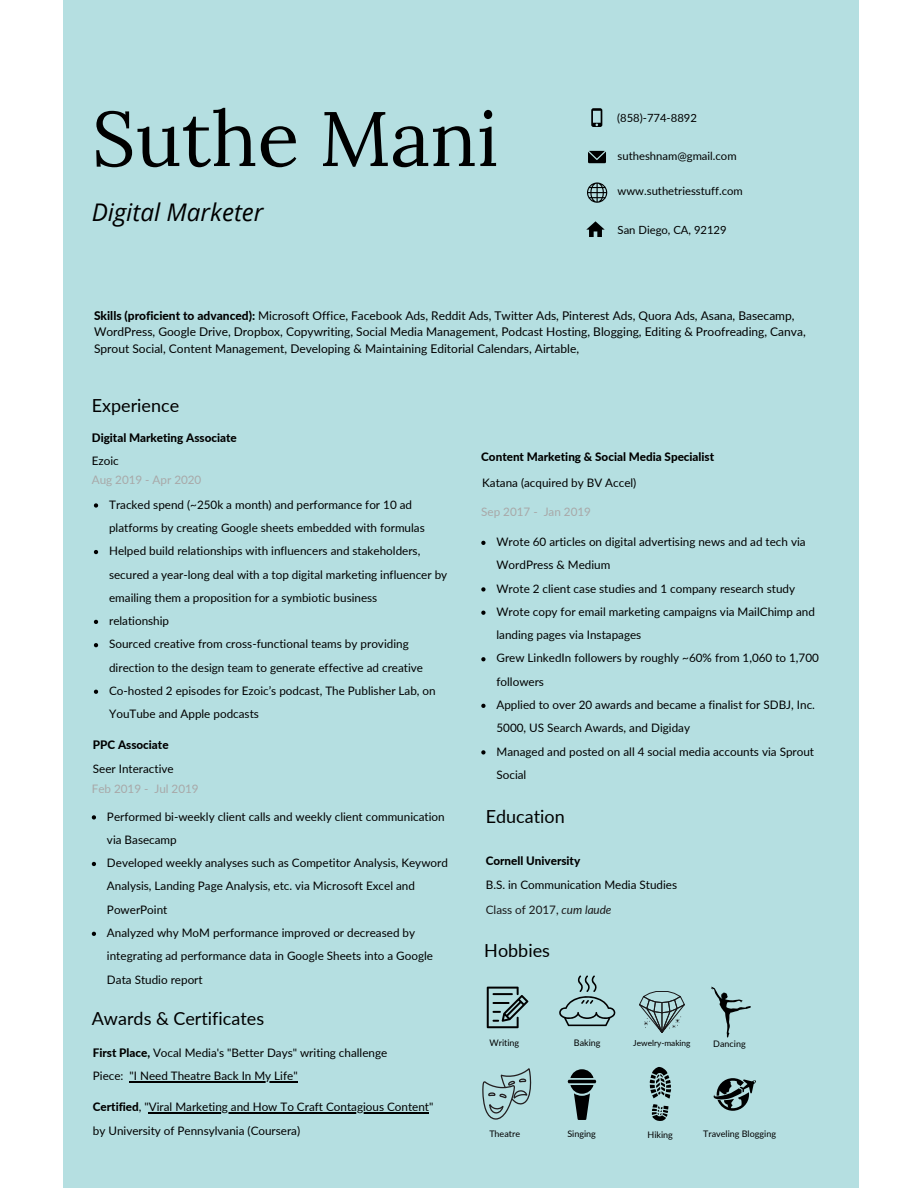
<style>
.page{position:relative;width:918px;height:1188px;background:#fff}
.page>*{position:absolute;margin:0;border:0;box-sizing:border-box;transform-origin:0 0}
.t1{font:77.1px "Lora";color:#000}
.t2{font:italic 24.3px "Open Sans";color:#000}
.t3{font:18px "Lato";color:#000}
.t4{font:12px/16.5px "Lato";color:#000}
.t5{font:11.7px/23.2px "Lato";color:#000}
.t6{font:800 11.7px "Lato";color:#000}
.t7{font:11.7px "Lato";color:#a8a8a8}
.t8{font:11.7px "Lato";color:#1a1819}
.t9{font:11.25px "Lato";color:#000}
.t10{font:9px "Lato";color:#000}
.t11{font:8.25px "Lato";color:#000}
.s1{font-weight:800}
.s2{font-style:italic}
</style>
<div class="page">
<div style="left:63px;top:0;width:795px;height:1188px;background:#b5dfe1"></div>
<svg style="left:591px;top:108px;width:11px;height:19px"></svg>
<svg style="left:588px;top:151px;width:18px;height:12px"></svg>
<svg style="left:586px;top:221px;width:19px;height:16px"></svg>
<svg style="left:587px;top:182px;width:20px;height:21px"></svg>
<svg style="left:482px;top:1068px;width:50px;height:51px"></svg>
<svg style="left:487px;top:987px;width:41px;height:41px"></svg>
<svg style="left:559px;top:975px;width:56px;height:51px"></svg>
<svg style="left:568px;top:1069px;width:28px;height:51px"></svg>
<svg style="left:639px;top:991px;width:45px;height:42px"></svg>
<svg style="left:650px;top:1067px;width:21px;height:54px"></svg>
<svg style="left:711px;top:987px;width:40px;height:50px"></svg>
<svg style="left:481px;top:541px;width:5px;height:4px"></svg>
<svg style="left:481px;top:587px;width:5px;height:5px"></svg>
<svg style="left:481px;top:611px;width:5px;height:4px"></svg>
<svg style="left:481px;top:657px;width:5px;height:4px"></svg>
<svg style="left:481px;top:704px;width:5px;height:4px"></svg>
<svg style="left:481px;top:750px;width:5px;height:5px"></svg>
<svg style="left:714px;top:1078px;width:42px;height:33px"></svg>
<svg style="left:94px;top:503px;width:4px;height:5px"></svg>
<svg style="left:94px;top:550px;width:4px;height:4px"></svg>
<svg style="left:94px;top:620px;width:4px;height:4px"></svg>
<svg style="left:94px;top:643px;width:4px;height:4px"></svg>
<svg style="left:94px;top:690px;width:4px;height:4px"></svg>
<svg style="left:92px;top:815px;width:4px;height:5px"></svg>
<svg style="left:92px;top:862px;width:4px;height:4px"></svg>
<svg style="left:92px;top:932px;width:4px;height:4px"></svg>
<hr style="left:130px;top:1081px;width:168px;height:1px;background:#000">
<hr style="left:149px;top:1113px;width:280px;height:1px;background:#000">
<h1 class="t1" style="left:92px;top:88px;width:408px">Suthe Mani</h1>
<h2 class="t2" style="left:92px;top:195px;width:173px">Digital Marketer</h2>
<p class="t9" style="left:617px;top:111px;width:81px">(858)-774-8892</p>
<p class="t9" style="left:618px;top:149px;width:121px">sutheshnam@gmail.com</p>
<p class="t9" style="left:618px;top:184px;width:127px">www.suthetriesstuff.com</p>
<p class="t9" style="left:618px;top:223px;width:111px">San Diego, CA, 92129</p>
<p class="t4" style="left:94px;top:307px;width:713px"><span class="s1">Skills (proficient to advanced):</span> Microsoft Office, Facebook Ads, Reddit Ads, Twitter Ads, Pinterest Ads, Quora Ads, Asana, Basecamp,<br>WordPress, Google Drive, Dropbox, Copywriting, Social Media Management, Podcast Hosting, Blogging, Editing &amp; Proofreading, Canva,<br>Sprout Social, Content Management, Developing &amp; Maintaining Editorial Calendars, Airtable,</p>
<h3 class="t3" style="left:92px;top:395px;width:89px">Experience</h3>
<p class="t6" style="left:92px;top:431px;width:147px">Digital Marketing Associate</p>
<p class="t7" style="left:92px;top:473px;width:111px">Aug 2019 - Apr 2020</p>
<p class="t5" style="left:92px;top:449px;width:29px">Ezoic</p>
<p class="t5" style="left:109px;top:493px;width:340px">Tracked spend (~250k a month) and performance for 10 ad platforms by creating Google sheets embedded with formulas Helped build relationships with influencers and stakeholders, secured a year-long deal with a top digital marketing influencer by emailing them a proposition for a symbiotic business<br>relationship<br>Sourced creative from cross-functional teams by providing direction to the design team to generate effective ad creative Co-hosted 2 episodes for Ezoic’s podcast, The Publisher Lab, on YouTube and Apple podcasts</p>
<p class="t6" style="left:93px;top:737px;width:77px">PPC Associate</p>
<p class="t5" style="left:93px;top:757px;width:82px">Seer Interactive</p>
<p class="t7" style="left:92px;top:781px;width:108px">Feb 2019 - Jul 2019</p>
<p class="t5" style="left:107px;top:804px;width:342px">Performed bi-weekly client calls and weekly client communication via Basecamp<br>Developed weekly analyses such as Competitor Analysis, Keyword Analysis, Landing Page Analysis, etc. via Microsoft Excel and PowerPoint<br>Analyzed why MoM performance improved or decreased by integrating ad performance data in Google Sheets into a Google Data Studio report</p>
<h3 class="t3" style="left:92px;top:1007px;width:174px">Awards &amp; Certificates</h3>
<p class="t5" style="left:93px;top:1041px;width:296px"><span class="s1">First Place,</span> Vocal Media's "Better Days" writing challenge<br>Piece: "I Need Theatre Back In My Life"</p>
<p class="t5" style="left:93px;top:1095px;width:342px"><span class="s1">Certified</span>, "Viral Marketing and How To Craft Contagious Content" by University of Pennsylvania (Coursera)</p>
<p class="t6" style="left:481px;top:450px;width:234px">Content Marketing &amp; Social Media Specialist</p>
<p class="t5" style="left:482px;top:471px;width:156px">Katana (acquired by BV Accel)</p>
<p class="t7" style="left:481px;top:504px;width:111px">Sep 2017 - Jan 2019</p>
<p class="t5" style="left:496px;top:530px;width:324px">Wrote 60 articles on digital advertising news and ad tech via WordPress &amp; Medium<br>Wrote 2 client case studies and 1 company research study Wrote copy for email marketing campaigns via MailChimp and landing pages via Instapages<br>Grew LinkedIn followers by roughly ~60% from 1,060 to 1,700 followers<br>Applied to over 20 awards and became a finalist for SDBJ, Inc.<br>5000, US Search Awards, and Digiday<br>Managed and posted on all 4 social media accounts via Sprout Social</p>
<h3 class="t3" style="left:486px;top:805px;width:81px">Education</h3>
<p class="t6" style="left:486px;top:854px;width:96px">Cornell University</p>
<p class="t8" style="left:486px;top:903px;width:127px">Class of 2017, <span class="s2">cum laude</span></p>
<p class="t5" style="left:486px;top:873px;width:193px">B.S. in Communication Media Studies</p>
<h3 class="t3" style="left:484px;top:940px;width:67px">Hobbies</h3>
<p class="t10" style="left:489px;top:1037px;width:31px">Writing</p>
<p class="t10" style="left:574px;top:1037px;width:28px">Baking</p>
<p class="t10" style="left:489px;top:1129px;width:32px">Theatre</p>
<p class="t10" style="left:567px;top:1128px;width:30px">Singing</p>
<p class="t11" style="left:633px;top:1038px;width:59px">Jewelry-making</p>
<p class="t10" style="left:713px;top:1038px;width:34px">Dancing</p>
<p class="t10" style="left:648px;top:1129px;width:27px">Hiking</p>
<p class="t10" style="left:703px;top:1128px;width:74px">Traveling Blogging</p>
</div>
